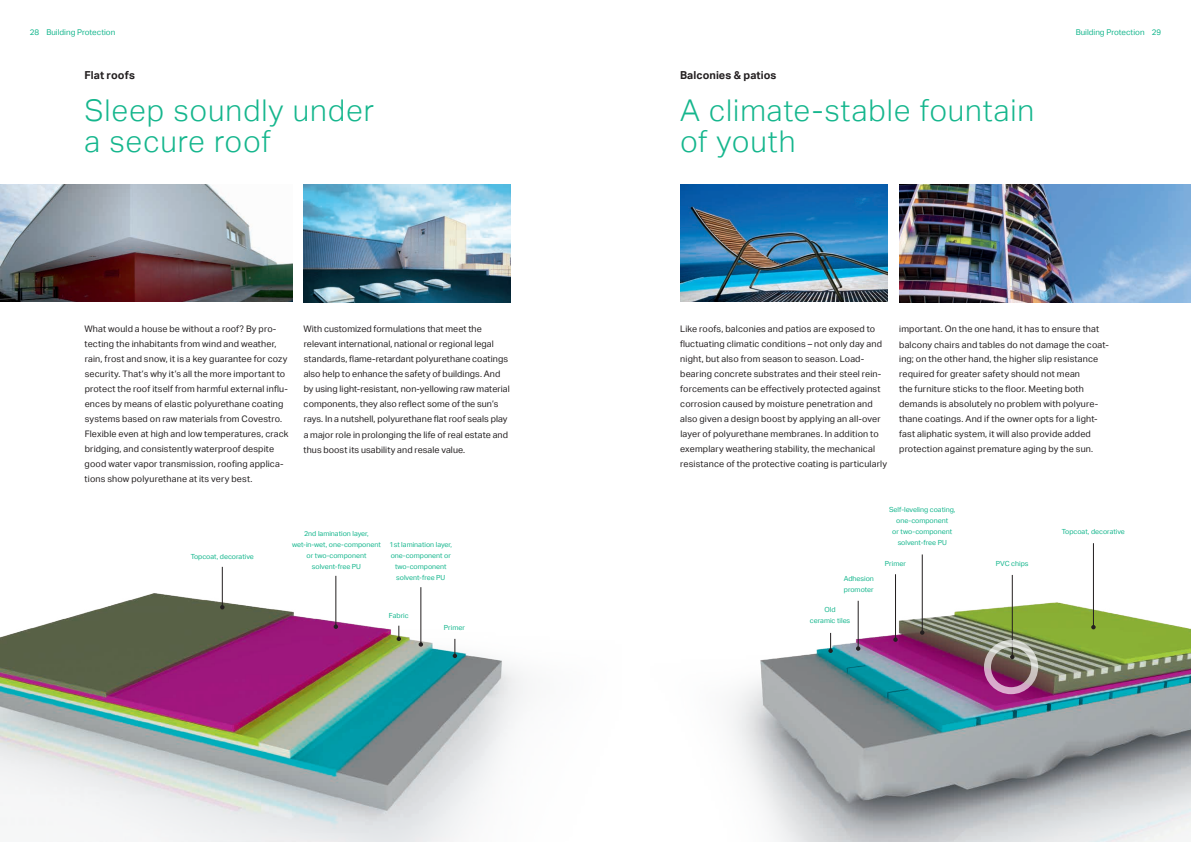
<style>
.page{position:relative;width:1191px;height:842px;background:#fff}
.page>*{position:absolute;margin:0;border:0;box-sizing:border-box;transform-origin:0 0}
.t1{font:300 30px/31px "Aktiv Grotesk";letter-spacing:.03em;color:#15b68d}
.t2{font:700 11px "Aktiv Grotesk";letter-spacing:.01em;color:#231f20}
.t3{font:9px/15px "Aktiv Grotesk";letter-spacing:.015em;color:#231f20}
.t4{font:8px "Aktiv Grotesk";color:#15b68d}
.t5{font:7px/11px "Aktiv Grotesk";color:#15b68d;text-align:center}
</style>
<div class="page">
<img style="left:0;top:566px;width:525px;height:276px">
<img style="left:0;top:184px;width:292px;height:118px">
<img style="left:680px;top:184px;width:207px;height:118px">
<img style="left:304px;top:184px;width:207px;height:118px">
<img style="left:899px;top:184px;width:292px;height:118px">
<img style="left:732px;top:544px;width:459px;height:298px">
<hr style="left:420px;top:587px;width:1px;height:57px;background:#231f20">
<hr style="left:335px;top:576px;width:1px;height:51px;background:#231f20">
<hr style="left:222px;top:567px;width:1px;height:40px;background:#231f20">
<svg style="left:220px;top:605px;width:4px;height:4px"></svg>
<svg style="left:396px;top:626px;width:5px;height:15px"></svg>
<svg style="left:452px;top:639px;width:5px;height:19px"></svg>
<svg style="left:334px;top:624px;width:4px;height:5px"></svg>
<svg style="left:418px;top:642px;width:5px;height:5px"></svg>
<hr style="left:858px;top:601px;width:1px;height:49px;background:#231f20">
<hr style="left:922px;top:554px;width:1px;height:78px;background:#231f20">
<hr style="left:1093px;top:543px;width:1px;height:83px;background:#231f20">
<hr style="left:1012px;top:575px;width:1px;height:82px;background:#231f20">
<hr style="left:895px;top:574px;width:1px;height:65px;background:#231f20">
<div style="left:984px;top:640px;width:54px;height:54px;border:7px solid #fff;border-radius:50%"></div>
<svg style="left:828px;top:633px;width:5px;height:20px"></svg>
<svg style="left:893px;top:637px;width:4px;height:5px"></svg>
<svg style="left:1010px;top:655px;width:4px;height:4px"></svg>
<svg style="left:856px;top:646px;width:4px;height:5px"></svg>
<svg style="left:920px;top:630px;width:4px;height:5px"></svg>
<svg style="left:1091px;top:625px;width:4px;height:4px"></svg>
<p class="t4" style="left:30px;top:28px;width:87px">28 Building Protection</p>
<p class="t4" style="left:1075px;top:28px;width:87px">Building Protection 29</p>
<p class="t2" style="left:84px;top:68px;width:52px">Flat roofs</p>
<p class="t2" style="left:680px;top:68px;width:98px">Balconies &amp; patios</p>
<h1 class="t1" style="left:84px;top:95px;width:291px">Sleep soundly under a secure roof</h1>
<h1 class="t1" style="left:680px;top:95px;width:356px">A climate-stable fountain of youth</h1>
<p class="t3" style="left:303px;top:322px;width:208px">With customized formulations that meet the relevant international, national or regional legal standards, flame-retardant polyurethane coatings also help to enhance the safety of buildings. And by using light-resistant, non-yellowing raw material components, they also reflect some of the sun’s rays. In a nutshell, polyurethane flat roof seals play a major role in prolonging the life of real estate and thus boost its usability and resale value.</p>
<p class="t3" style="left:899px;top:322px;width:211px">important. On the one hand, it has to ensure that balcony chairs and tables do not damage the coat&shy;ing; on the other hand, the higher slip resistance required for greater safety should not mean<br>the furniture sticks to the floor. Meeting both demands is absolutely no problem with polyure&shy;thane coatings. And if the owner opts for a light&shy;fast aliphatic system, it will also provide added protection against premature aging by the sun.</p>
<p class="t3" style="left:84px;top:322px;width:206px">What would a house be without a roof? By pro&shy;tecting the inhabitants from wind and weather, rain, frost and snow, it is a key guarantee for cozy security. That’s why it’s all the more important to protect the roof itself from harmful external influ&shy;ences by means of elastic polyurethane coating systems based on raw materials from Covestro.<br>Flexible even at high and low temperatures, crack bridging, and consistently waterproof despite good water vapor transmission, roofing applica&shy;tions show polyurethane at its very best.</p>
<p class="t3" style="left:680px;top:322px;width:208px">Like roofs, balconies and patios are exposed to fluctuating climatic conditions – not only day and night, but also from season to season. Load&shy;bearing concrete substrates and their steel rein&shy;forcements can be effectively protected against corrosion caused by moisture penetration and also given a design boost by applying an all-over layer of polyurethane membranes. In addition to exemplary weathering stability, the mechanical resistance of the protective coating is particularly</p>
<p class="t5" style="left:191px;top:551px;width:65px">Topcoat, decorative</p>
<p class="t5" style="left:292px;top:528px;width:90px">2nd lamination layer, wet-in-wet, one-component or two-component solvent-free PU</p>
<p class="t5" style="left:389px;top:539px;width:64px">1st lamination layer, one-component or two-component solvent-free PU</p>
<p class="t5" style="left:389px;top:610px;width:21px">Fabric</p>
<p class="t5" style="left:444px;top:622px;width:23px">Primer</p>
<p class="t5" style="left:843px;top:573px;width:32px;text-align:left">Adhesion promoter</p>
<p class="t5" style="left:810px;top:604px;width:42px">Old<br>ceramic tiles</p>
<p class="t5" style="left:889px;top:504px;width:68px">Self-leveling coating, one-component<br>or two-component solvent-free PU</p>
<p class="t5" style="left:885px;top:558px;width:23px">Primer</p>
<p class="t5" style="left:996px;top:558px;width:34px">PVC chips</p>
<p class="t5" style="left:1062px;top:526px;width:65px">Topcoat, decorative</p>
</div>
